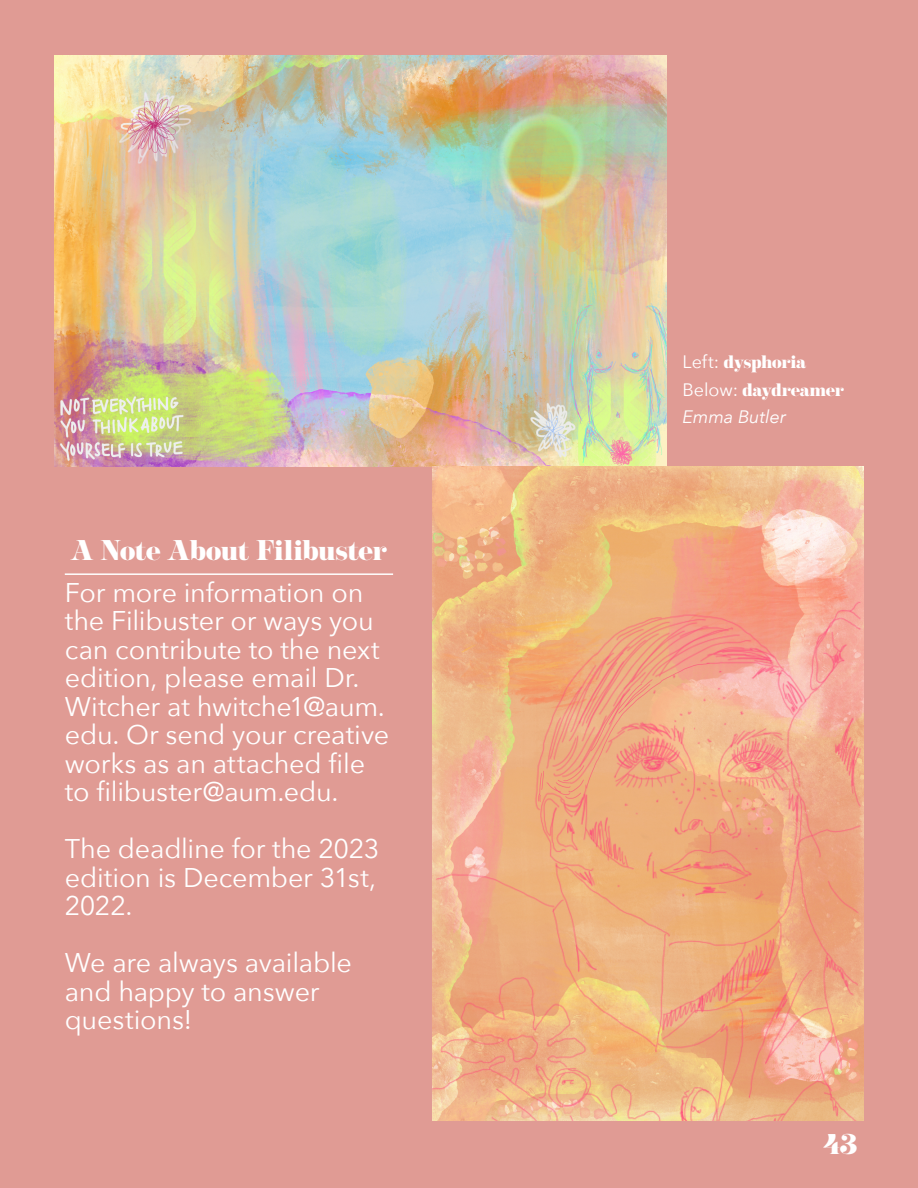
<style>
.page{position:relative;width:918px;height:1188px;background:#e09b94}
.page>*{position:absolute;margin:0;border:0;box-sizing:border-box;transform-origin:0 0}
.t1{font:28.5px "NT Josefine";letter-spacing:-.015em;color:#fff}
.Body_Copy{font:27px/28.5px "Avenir Next";letter-spacing:-.01em;color:#fff}
.Body_Copy-2{font:18px "NT Josefine";letter-spacing:-.015em;color:#fff}
.Body_Copy-3{font:italic 18px "Avenir Next";letter-spacing:-.005em;color:#fff}
.s1{font-family:"Avenir Next"}
</style>
<div class="page">
<hr style="left:65px;top:573px;width:328px;height:2px;background:#fff">
<img style="left:54px;top:56px;width:613px;height:410px">
<img style="left:432px;top:466px;width:432px;height:654px">
<p class="t1" style="left:71px;top:533px;width:318px">A Note About Filibuster</p>
<p class="Body_Copy" style="left:65px;top:577px;width:326px">For more information on the Filibuster or ways you can contribute to the next edition, please email Dr.<br>Witcher at hwitche1@aum. edu. Or send your creative works as an attached file to filibuster@aum.edu.</p>
<p class="Body_Copy" style="left:65px;top:834px;width:316px;text-align:justify">The deadline for the 2023 edition is December 31st, 2022.</p>
<p class="Body_Copy" style="left:65px;top:948px;width:289px">We are always available and happy to answer questions!</p>
<p class="Body_Copy-2" style="left:683px;top:351px;width:125px"><span class="s1">Left:</span> dysphoria</p>
<p class="Body_Copy-2" style="left:683px;top:378px;width:163px"><span class="s1">Below:</span> daydreamer</p>
<p class="Body_Copy-3" style="left:683px;top:402px;width:105px">Emma Butler</p>
<p class="t1" style="left:824px;top:1127px;width:35px">43</p>
</div>
